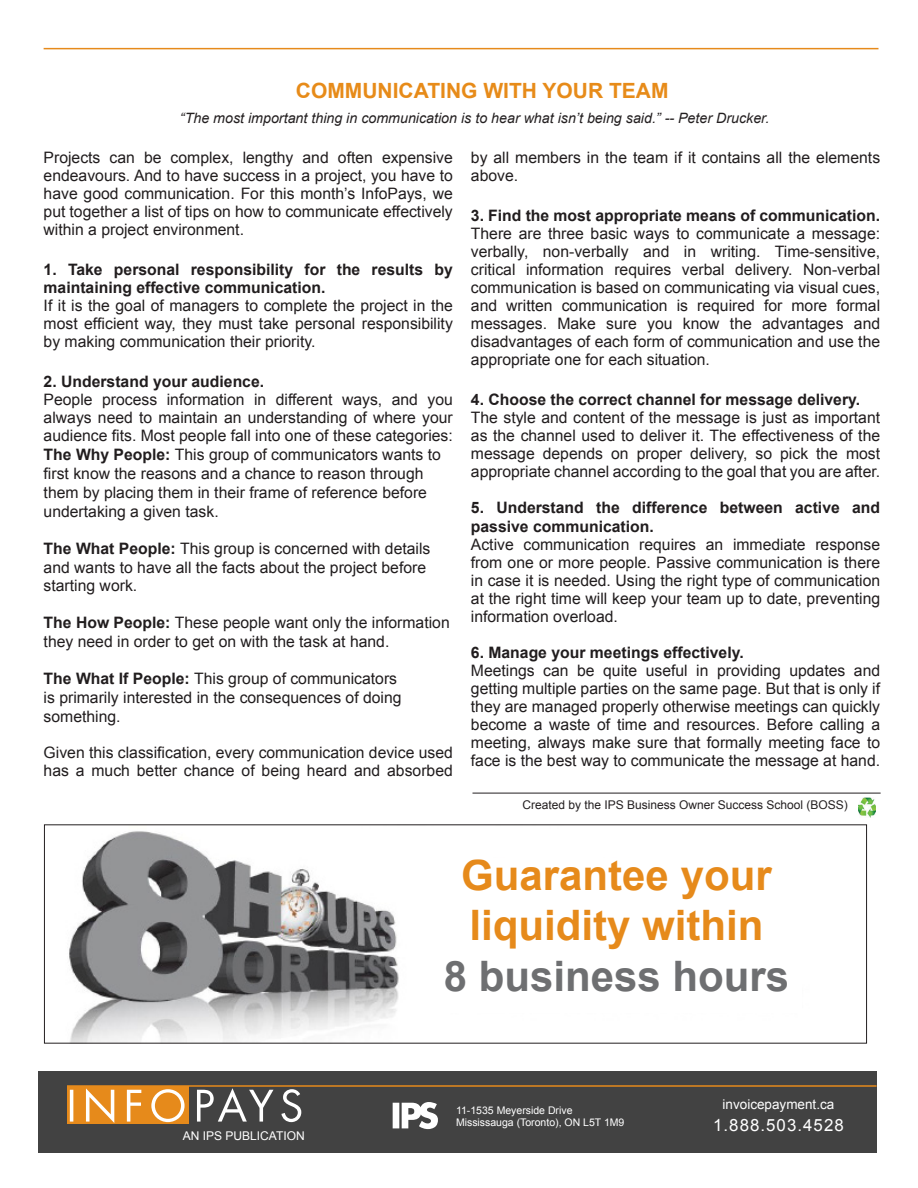
<style>
.page{position:relative;width:918px;height:1188px;background:#fff}
.page>*{position:absolute;margin:0;border:0;box-sizing:border-box;transform-origin:0 0}
.t1{font:700 42px "Arial";color:#e68a1b}
.t2{font:700 42px "Arial";color:#6e6f71}
.Pa2{font:700 21px "Arial";color:#e78b19}
.t3{font:16.8px "Arial";letter-spacing:.06em;color:#fff}
.Pa0{font:15.75px/18.1px "Arial";color:#211d1e;text-align:justify}
.Pa0-2{font:700 15.75px/18px "Arial";color:#211d1e}
.Pa3{font:italic 14.25px "Arial";color:#231f20}
.t4{font:13.5px "Arial";color:#fff}
.t5{font:12px "Arial";color:#231f20}
.t6{font:12px "Arial";color:#fff}
.t7{font:10.5px/12px "Arial";color:#fff}
.s1{font-weight:700}
</style>
<div class="page">
<div style="left:38px;top:1071px;width:839px;height:81px;background:#424242"></div>
<svg style="left:67px;top:1087px;width:121px;height:37px"></svg>
<svg style="left:70px;top:1088px;width:231px;height:35px"></svg>
<hr style="left:67px;top:1085px;width:810px;height:2px;background:#e68a1b">
<svg style="left:393px;top:1102px;width:45px;height:27px"></svg>
<hr style="left:44px;top:48px;width:834px;height:1px;background:#e68a1b">
<img style="left:858px;top:798px;width:18px;height:20px">
<hr style="left:472px;top:793px;width:409px;height:1px;background:#231f20">
<img style="left:69px;top:831px;width:330px;height:210px">
<p class="Pa2" style="left:296px;top:76px;width:374px">COMMUNICATING WITH YOUR TEAM</p>
<p class="Pa3" style="left:180px;top:109px;width:591px">“The most important thing in communication is to hear what isn’t being said.” -- Peter Drucker.</p>
<p class="Pa0" style="left:44px;top:149px;width:411px">Projects can be complex, lengthy and often expensive endeavours. And to have success in a project, you have to have good communication. For this month’s InfoPays, we put together a list of tips on how to communicate effectively within a project environment.</p>
<p class="Pa0-2" style="left:44px;top:261px;width:411px">1. Take personal responsibility for the results by maintaining effective communication.</p>
<p class="Pa0" style="left:44px;top:297px;width:411px">If it is the goal of managers to complete the project in the most efficient way, they must take personal responsibility by making communication their priority.</p>
<p class="Pa0-2" style="left:44px;top:373px;width:222px">2. Understand your audience.</p>
<p class="Pa0" style="left:44px;top:391px;width:411px">People process information in different ways, and you always need to maintain an understanding of where your audience fits. Most people fall into one of these categories:</p>
<p class="Pa0" style="left:44px;top:445px;width:399px;line-height:18.9px;text-align:left"><span class="s1">The Why People:</span> This group of communicators wants to first know the reasons and a chance to reason through them by placing them in their frame of reference before undertaking a given task.</p>
<p class="Pa0" style="left:44px;top:539px;width:388px;line-height:18.9px;text-align:left"><span class="s1">The What People:</span> This group is concerned with details and wants to have all the facts about the project before starting work.</p>
<p class="Pa0" style="left:44px;top:614px;width:408px;line-height:18.9px"><span class="s1">The How People:</span> These people want only the information they need in order to get on with the task at hand.</p>
<p class="Pa0" style="left:44px;top:669px;width:360px;line-height:18.9px;text-align:left"><span class="s1">The What If People:</span> This group of communicators is primarily interested in the consequences of doing something.</p>
<p class="Pa0" style="left:44px;top:744px;width:411px">Given this classification, every communication device used has a much better chance of being heard and absorbed</p>
<p class="Pa0" style="left:471px;top:149px;width:411px">by all members in the team if it contains all the elements above.</p>
<p class="Pa0-2" style="left:471px;top:207px;width:411px">3. Find the most appropriate means of communication.</p>
<p class="Pa0" style="left:471px;top:224px;width:411px">There are three basic ways to communicate a message: verbally, non-verbally and in writing. Time-sensitive, critical information requires verbal delivery. Non-verbal communication is based on communicating via visual cues, and written communication is required for more formal messages. Make sure you know the advantages and disadvantages of each form of communication and use the appropriate one for each situation.</p>
<p class="Pa0-2" style="left:471px;top:391px;width:391px">4. Choose the correct channel for message delivery.</p>
<p class="Pa0" style="left:471px;top:409px;width:411px">The style and content of the message is just as important as the channel used to deliver it. The effectiveness of the message depends on proper delivery, so pick the most appropriate channel according to the goal that you are after.</p>
<p class="Pa0-2" style="left:471px;top:499px;width:411px">5. Understand the difference between active and passive communication.</p>
<p class="Pa0" style="left:471px;top:535px;width:411px">Active communication requires an immediate response from one or more people. Passive communication is there in case it is needed. Using the right type of communication at the right time will keep your team up to date, preventing information overload.</p>
<p class="Pa0-2" style="left:471px;top:644px;width:274px">6. Manage your meetings effectively.</p>
<p class="Pa0" style="left:471px;top:662px;width:411px">Meetings can be quite useful in providing updates and getting multiple parties on the same page. But that is only if they are managed properly otherwise meetings can quickly become a waste of time and resources. Before calling a meeting, always make sure that formally meeting face to face is the best way to communicate the message at hand.</p>
<p class="t5" style="left:523px;top:797px;width:327px">Created by the IPS Business Owner Success School (BOSS)</p>
<p class="t6" style="left:183px;top:1128px;width:124px">AN IPS PUBLICATION</p>
<p class="t1" style="left:461px;top:847px;width:312px">Guarantee your</p>
<p class="t1" style="left:470px;top:898px;width:296px">liquidity within</p>
<p class="t2" style="left:444px;top:948px;width:347px">8 business hours</p>
<p class="t7" style="left:456px;top:1104px;width:170px">11-1535 Meyerside Drive<br>Mississauga (Toronto), ON L5T 1M9</p>
<p class="t4" style="left:723px;top:1096px;width:113px">invoicepayment.ca</p>
<p class="t3" style="left:713px;top:1114px;width:132px">1.888.503.4528</p>
</div>
